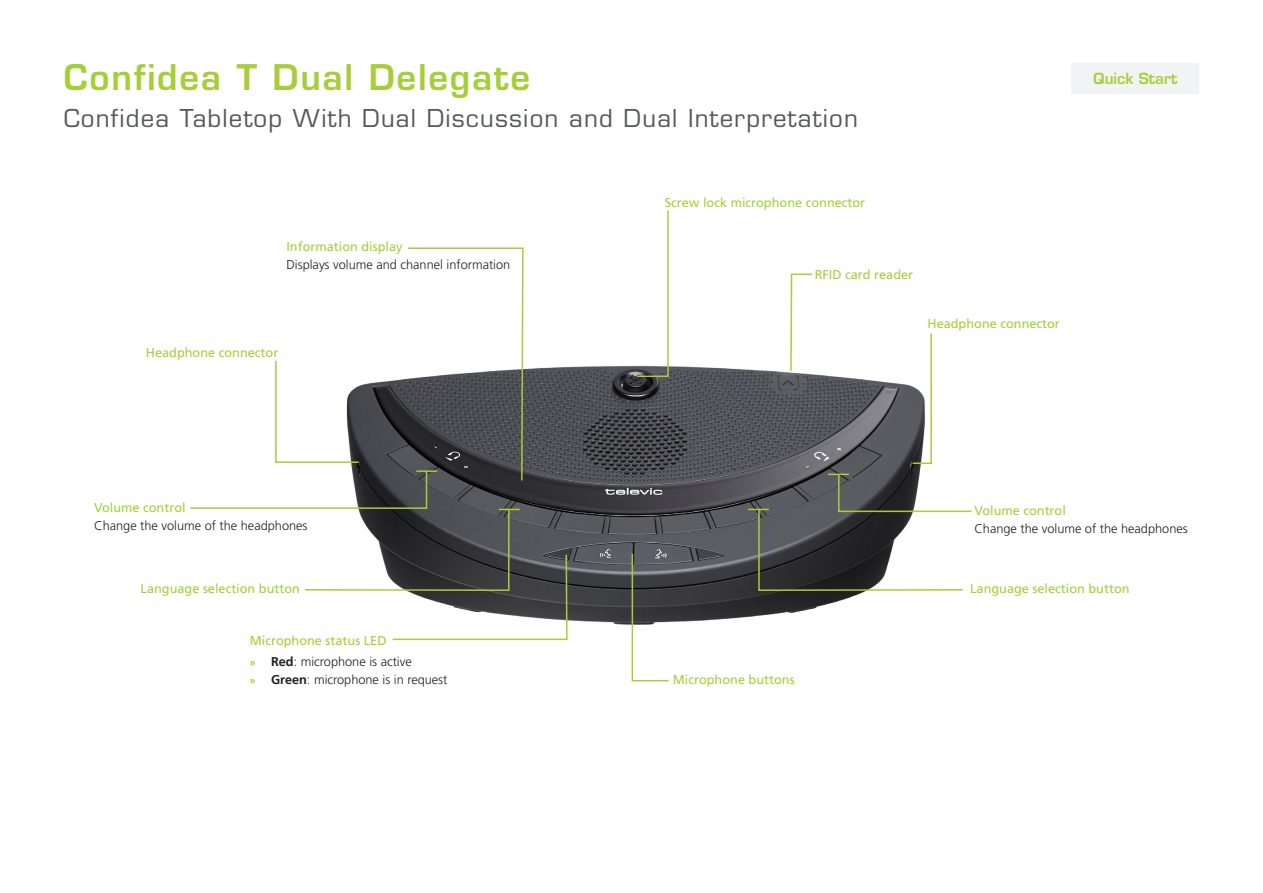
<style>
.page{position:relative;width:1263px;height:893px;background:#fff}
.page>*{position:absolute;margin:0;border:0;box-sizing:border-box;transform-origin:0 0}
.Titel_niveau_1{font:600 34.5px "Eurostile LT Std";letter-spacing:.05em;color:#a6ce39}
.Titel_niveau_2{font:24px "Eurostile LT Std";letter-spacing:.05em;color:#57585a}
.t1{font:600 15px "Eurostile LT Std";color:#a6ce39}
.Text_-_cell{font:12.75px "Frutiger LT Std";color:#a6ce39}
.Text_-_cell-2{font:300 12.75px "Frutiger LT Std";color:#231f20}
.s1{font-weight:700;font-size:10.5px;color:#a6ce39}
.s2{font-weight:700}
</style>
<div class="page">
<div style="left:1071px;top:64px;width:128px;height:30px;background:#f2f3f4"></div>
<img style="left:568px;top:365px;width:353px;height:260px">
<svg style="left:636px;top:210px;width:33px;height:168px"></svg>
<svg style="left:631px;top:552px;width:39px;height:130px"></svg>
<svg style="left:789px;top:273px;width:25px;height:99px"></svg>
<svg style="left:911px;top:333px;width:21px;height:132px"></svg>
<svg style="left:190px;top:247px;width:378px;height:394px"></svg>
<svg style="left:748px;top:473px;width:224px;height:119px"></svg>
<p class="Titel_niveau_1" style="left:64px;top:55px;width:468px">Confidea T Dual Delegate</p>
<p class="t1" style="left:1093px;top:70px;width:86px">Quick Start</p>
<p class="Titel_niveau_2" style="left:64px;top:103px;width:796px">Confidea Tabletop With Dual Discussion and Dual Interpretation</p>
<p class="Text_-_cell" style="left:286px;top:239px;width:118px">Information display</p>
<p class="Text_-_cell-2" style="left:286px;top:257px;width:225px">Displays volume and channel information</p>
<p class="Text_-_cell" style="left:146px;top:345px;width:134px">Headphone connector</p>
<p class="Text_-_cell" style="left:94px;top:500px;width:93px">Volume control</p>
<p class="Text_-_cell-2" style="left:94px;top:519px;width:215px">Change the volume of the headphones</p>
<p class="Text_-_cell" style="left:141px;top:581px;width:161px">Language selection button</p>
<p class="Text_-_cell" style="left:250px;top:633px;width:138px">Microphone status LED</p>
<p class="Text_-_cell-2" style="left:250px;top:654px;width:163px"><span class="s1">»</span> <span class="s2">Red</span>: microphone is active</p>
<p class="Text_-_cell-2" style="left:250px;top:672px;width:199px"><span class="s1">»</span> <span class="s2">Green</span>: microphone is in request</p>
<p class="Text_-_cell" style="left:665px;top:195px;width:202px">Screw lock microphone connector</p>
<p class="Text_-_cell" style="left:815px;top:267px;width:100px">RFID card reader</p>
<p class="Text_-_cell" style="left:927px;top:316px;width:134px">Headphone connector</p>
<p class="Text_-_cell" style="left:673px;top:672px;width:123px">Microphone buttons</p>
<p class="Text_-_cell" style="left:974px;top:503px;width:93px">Volume control</p>
<p class="Text_-_cell-2" style="left:974px;top:521px;width:215px">Change the volume of the headphones</p>
<p class="Text_-_cell" style="left:970px;top:581px;width:161px">Language selection button</p>
</div>
